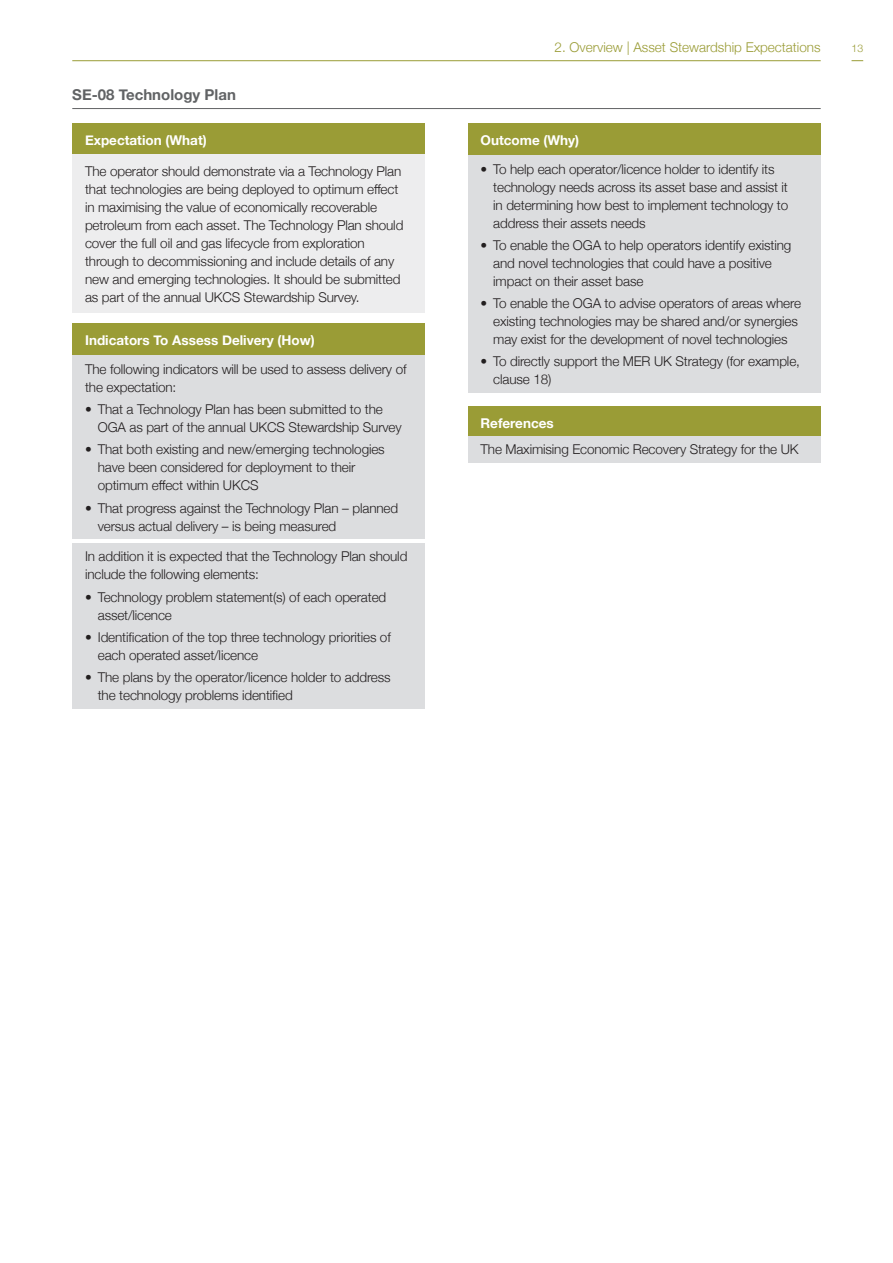
<style>
.page{position:relative;width:893px;height:1263px;background:#fff}
.page>*{position:absolute;margin:0;border:0;box-sizing:border-box;transform-origin:0 0}
.Sub_title_3{font:700 15px "Helvetica Neue";color:#616365}
.Light_Green_grey{font:300 13.5px/18px "Helvetica Neue";letter-spacing:-.01em;color:#231f20}
.OBJECTIVE_BOX_LIGHT{font:300 13.5px/18px "Helvetica Neue";letter-spacing:-.01em;color:#231f20}
.bullet_boxes_2016{font:700 13.5px "Helvetica Neue";color:#fff}
.page_header{font:300 13.5px "Helvetica Neue";color:#9a9c36}
.page_numbers{font:300 10.5px "Helvetica Neue";color:#9a9c36}
</style>
<div class="page">
<hr style="left:72px;top:108px;width:749px;height:1px;background:#616365">
<div style="left:72px;top:123px;width:353px;height:33px;background:#9a9c36"></div>
<div style="left:72px;top:154px;width:353px;height:159px;background:#ededee"></div>
<div style="left:72px;top:324px;width:353px;height:33px;background:#9a9c36"></div>
<div style="left:72px;top:356px;width:353px;height:44px;background:#dcdddf"></div>
<div style="left:72px;top:396px;width:353px;height:44px;background:#dcdddf"></div>
<div style="left:72px;top:436px;width:353px;height:62px;background:#dcdddf"></div>
<div style="left:72px;top:494px;width:353px;height:45px;background:#dcdddf"></div>
<div style="left:72px;top:543px;width:353px;height:44px;background:#dcdddf"></div>
<div style="left:72px;top:583px;width:353px;height:45px;background:#dcdddf"></div>
<div style="left:72px;top:624px;width:353px;height:44px;background:#dcdddf"></div>
<div style="left:72px;top:664px;width:353px;height:44px;background:#dcdddf"></div>
<div style="left:468px;top:123px;width:353px;height:33px;background:#9a9c36"></div>
<div style="left:468px;top:155px;width:353px;height:81px;background:#dcdddf"></div>
<div style="left:468px;top:232px;width:353px;height:62px;background:#dcdddf"></div>
<div style="left:468px;top:290px;width:353px;height:62px;background:#dcdddf"></div>
<div style="left:468px;top:348px;width:353px;height:44px;background:#dcdddf"></div>
<div style="left:468px;top:406px;width:353px;height:33px;background:#9a9c36"></div>
<div style="left:468px;top:436px;width:353px;height:26px;background:#dcdddf"></div>
<svg style="left:851px;top:60px;width:12px;height:1px"></svg>
<hr style="left:72px;top:60px;width:749px;height:1px;background:#9a9c36">
<p class="Sub_title_3" style="left:72px;top:83px;width:165px">SE-08 Technology Plan</p>
<p class="bullet_boxes_2016" style="left:85px;top:130px;width:123px">Expectation (What)</p>
<p class="OBJECTIVE_BOX_LIGHT" style="left:85px;top:161px;width:320px">The operator should demonstrate via a Technology Plan that technologies are being deployed to optimum effect in maximising the value of economically recoverable petroleum from each asset. The Technology Plan should cover the full oil and gas lifecycle from exploration through to decommissioning and include details of any new and emerging technologies. It should be submitted as part of the annual UKCS Stewardship Survey.</p>
<p class="bullet_boxes_2016" style="left:85px;top:330px;width:231px">Indicators To Assess Delivery (How)</p>
<p class="Light_Green_grey" style="left:85px;top:359px;width:323px">The following indicators will be used to assess delivery of the expectation:</p>
<p class="Light_Green_grey" style="left:98px;top:399px;width:305px;text-indent:-13px">• That a Technology Plan has been submitted to the<br>OGA as part of the annual UKCS Stewardship Survey</p>
<p class="Light_Green_grey" style="left:98px;top:440px;width:288px;text-indent:-13px">• That both existing and new/emerging technologies have been considered for deployment to their optimum effect within UKCS</p>
<p class="Light_Green_grey" style="left:98px;top:498px;width:302px;text-indent:-13px">• That progress against the Technology Plan – planned versus actual delivery – is being measured</p>
<p class="Light_Green_grey" style="left:85px;top:547px;width:324px">In addition it is expected that the Technology Plan should include the following elements:</p>
<p class="Light_Green_grey" style="left:98px;top:587px;width:290px;text-indent:-13px">• Technology problem statement(s) of each operated asset/licence</p>
<p class="Light_Green_grey" style="left:98px;top:627px;width:295px;text-indent:-13px">• Identification of the top three technology priorities of each operated asset/licence</p>
<p class="Light_Green_grey" style="left:98px;top:667px;width:294px;text-indent:-13px">• The plans by the operator/licence holder to address the technology problems identified</p>
<p class="page_header" style="left:555px;top:36px;width:268px">2. Overview | Asset Stewardship Expectations</p>
<p class="page_numbers" style="left:851px;top:40px;width:13px">13</p>
<p class="bullet_boxes_2016" style="left:480px;top:130px;width:100px">Outcome (Why)</p>
<p class="Light_Green_grey" style="left:493px;top:159px;width:296px;text-indent:-13px">• To help each operator/licence holder to identify its technology needs across its asset base and assist it in determining how best to implement technology to address their assets needs</p>
<p class="Light_Green_grey" style="left:493px;top:235px;width:300px;text-indent:-13px">• To enable the OGA to help operators identify existing and novel technologies that could have a positive impact on their asset base</p>
<p class="Light_Green_grey" style="left:493px;top:293px;width:309px;text-indent:-13px">• To enable the OGA to advise operators of areas where existing technologies may be shared and/or synergies may exist for the development of novel technologies</p>
<p class="Light_Green_grey" style="left:493px;top:352px;width:308px;text-indent:-13px">• To directly support the MER UK Strategy (for example, clause 18)</p>
<p class="bullet_boxes_2016" style="left:480px;top:412px;width:75px">References</p>
<p class="Light_Green_grey" style="left:480px;top:440px;width:320px">The Maximising Economic Recovery Strategy for the UK</p>
</div>
